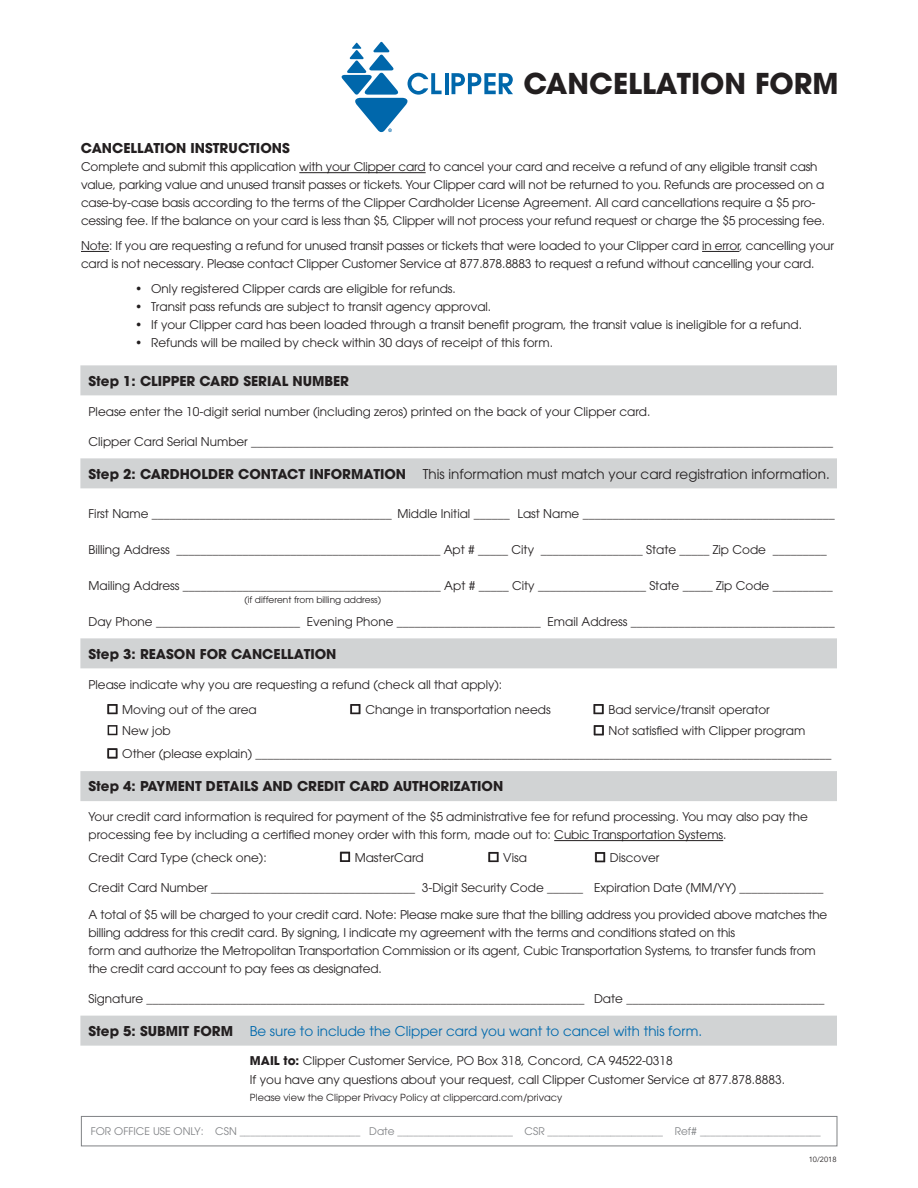
<style>
.page{position:relative;width:918px;height:1188px;background:#fff}
.page>*{position:absolute;margin:0;border:0;box-sizing:border-box;transform-origin:0 0}
.t1{font:700 28.5px "Avant Garde";color:#231f20}
.t2{font:700 13.5px "Avant Garde";color:#231f20}
.t3{font:13.5px "Avant Garde";color:#0069ad}
.t4{font:13.5px "Avant Garde";color:#231f20}
.t5{font:12px/18px "Avant Garde";color:#231f20}
.t6{font:10.5px "Avant Garde";color:#808285}
.t7{font:9.75px "Avant Garde";color:#231f20}
.t8{font:9px "Avant Garde";color:#231f20}
.t9{font:7.5px "Avenir";color:#231f20}
.s1{font-weight:700;color:#231f20}
.s2{font-weight:700}
</style>
<div class="page">
<hr style="left:445px;top:73px;width:3px;height:21px;background:#0067ab">
<svg style="left:341px;top:42px;width:101px;height:90px"></svg>
<svg style="left:452px;top:73px;width:61px;height:21px"></svg>
<hr style="left:299px;top:172px;width:127px;height:1px;background:#231f20">
<svg style="left:81px;top:251px;width:28px;height:1px"></svg>
<hr style="left:702px;top:251px;width:37px;height:1px;background:#231f20">
<div style="left:81px;top:1116px;width:756px;height:30px;border:1px solid #808285"></div>
<div style="left:80px;top:365px;width:757px;height:30px;background:#d1d3d4"></div>
<div style="left:80px;top:458px;width:757px;height:30px;background:#d1d3d4"></div>
<div style="left:80px;top:638px;width:757px;height:30px;background:#d1d3d4"></div>
<div style="left:80px;top:771px;width:757px;height:30px;background:#d1d3d4"></div>
<hr style="left:554px;top:840px;width:169px;height:1px;background:#231f20">
<div style="left:80px;top:1016px;width:757px;height:30px;background:#d1d3d4"></div>
<div style="left:108px;top:704px;width:9px;height:10px;border:2px solid #231f20"></div>
<div style="left:350px;top:704px;width:10px;height:10px;border:2px solid #231f20"></div>
<div style="left:594px;top:704px;width:9px;height:10px;border:2px solid #231f20"></div>
<div style="left:108px;top:725px;width:9px;height:10px;border:2px solid #231f20"></div>
<div style="left:594px;top:725px;width:10px;height:10px;border:2px solid #231f20"></div>
<svg style="left:107px;top:748px;width:243px;height:114px"></svg>
<div style="left:489px;top:852px;width:9px;height:10px;border:2px solid #231f20"></div>
<div style="left:595px;top:852px;width:10px;height:10px;border:2px solid #231f20"></div>
<h1 class="t1" style="left:523px;top:73px;width:317px">CANCELLATION FORM</h1>
<h2 class="t2" style="left:81px;top:144px;width:210px">CANCELLATION INSTRUCTIONS</h2>
<p class="t5" style="left:81px;top:159px;width:746px">Complete and submit this application with your Clipper card to cancel your card and receive a refund of any eligible transit cash value, parking value and unused transit passes or tickets. Your Clipper card will not be returned to you. Refunds are processed on a case-by-case basis according to the terms of the Clipper Cardholder License Agreement. All card cancellations require a $5 pro&shy;cessing fee. If the balance on your card is less than $5, Clipper will not process your refund request or charge the $5 processing fee.</p>
<p class="t5" style="left:81px;top:238px;width:755px">Note: If you are requesting a refund for unused transit passes or tickets that were loaded to your Clipper card in error, cancelling your card is not necessary. Please contact Clipper Customer Service at 877.878.8883 to request a refund without cancelling your card.</p>
<p class="t5" style="left:135px;top:281px;width:322px">• Only registered Clipper cards are eligible for refunds.</p>
<p class="t5" style="left:135px;top:299px;width:358px">• Transit pass refunds are subject to transit agency approval.</p>
<p class="t5" style="left:135px;top:317px;width:669px">• If your Clipper card has been loaded through a transit benefit program, the transit value is ineligible for a refund.</p>
<p class="t5" style="left:135px;top:335px;width:420px">• Refunds will be mailed by check within 30 days of receipt of this form.</p>
<h2 class="t2" style="left:89px;top:376px;width:262px">Step 1: CLIPPER CARD SERIAL NUMBER</h2>
<p class="t5" style="left:89px;top:403px;width:564px">Please enter the 10-digit serial number (including zeros) printed on the back of your Clipper card.</p>
<p class="t5" style="left:89px;top:433px;width:746px">Clipper Card Serial Number _________________________________________________________________________________________________</p>
<h2 class="t2" style="left:89px;top:469px;width:319px">Step 2: CARDHOLDER CONTACT INFORMATION</h2>
<p class="t4" style="left:423px;top:469px;width:408px">This information must match your card registration information.</p>
<p class="t5" style="left:89px;top:505px;width:305px">First Name ________________________________________</p>
<p class="t5" style="left:398px;top:505px;width:114px">Middle Initial ______</p>
<p class="t5" style="left:518px;top:505px;width:319px">Last Name __________________________________________</p>
<p class="t5" style="left:89px;top:541px;width:679px">Billing Address ____________________________________________ Apt # _____ City _________________ State _____ Zip Code</p>
<p class="t5" style="left:773px;top:541px;width:55px">_________</p>
<p class="t5" style="left:89px;top:577px;width:746px">Mailing Address ___________________________________________ Apt # _____ City __________________ State _____ Zip Code __________</p>
<p class="t8" style="left:245px;top:596px;width:138px">(if different from billing address)</p>
<p class="t5" style="left:89px;top:613px;width:213px">Day Phone ________________________</p>
<p class="t5" style="left:307px;top:613px;width:236px">Evening Phone ________________________</p>
<p class="t5" style="left:547px;top:613px;width:289px">Email Address __________________________________</p>
<h2 class="t2" style="left:89px;top:649px;width:250px">Step 3: REASON FOR CANCELLATION</h2>
<p class="t5" style="left:89px;top:676px;width:415px">Please indicate why you are requesting a refund (check all that apply):</p>
<p class="t5" style="left:106px;top:702px;width:152px">□ Moving out of the area</p>
<p class="t5" style="left:350px;top:702px;width:203px">□ Change in transportation needs</p>
<p class="t5" style="left:593px;top:702px;width:179px">□ Bad service/transit operator</p>
<p class="t5" style="left:122px;top:723px;width:50px">New job</p>
<p class="t5" style="left:593px;top:723px;width:214px">□ Not satisfied with Clipper program</p>
<p class="t5" style="left:106px;top:746px;width:726px">□ Other (please explain) ________________________________________________________________________________________________</p>
<h2 class="t2" style="left:89px;top:781px;width:416px">Step 4: PAYMENT DETAILS AND CREDIT CARD AUTHORIZATION</h2>
<p class="t5" style="left:89px;top:809px;width:721px">Your credit card information is required for payment of the $5 administrative fee for refund processing. You may also pay the processing fee by including a certified money order with this form, made out to: Cubic Transportation Systems.</p>
<p class="t5" style="left:89px;top:850px;width:180px">Credit Card Type (check one):</p>
<p class="t5" style="left:339px;top:850px;width:86px">□ MasterCard</p>
<p class="t5" style="left:488px;top:850px;width:41px">□ Visa</p>
<p class="t5" style="left:594px;top:850px;width:67px">□ Discover</p>
<p class="t5" style="left:89px;top:880px;width:328px">Credit Card Number __________________________________</p>
<p class="t5" style="left:422px;top:880px;width:163px">3-Digit Security Code ______</p>
<p class="t5" style="left:594px;top:880px;width:231px">Expiration Date (MM/YY) ______________</p>
<p class="t5" style="left:89px;top:907px;width:740px">A total of $5 will be charged to your credit card. Note: Please make sure that the billing address you provided above matches the</p>
<p class="t5" style="left:89px;top:943px;width:729px">form and authorize the Metropolitan Transportation Commission or its agent, Cubic Transportation Systems, to transfer funds from the credit card account to pay fees as designated.</p>
<p class="t5" style="left:89px;top:991px;width:498px">Signature _________________________________________________________________________</p>
<p class="t5" style="left:594px;top:991px;width:232px">Date _________________________________</p>
<h2 class="t3" style="left:89px;top:1026px;width:615px"><span class="s1">Step 5: SUBMIT FORM</span> Be sure to include the Clipper card you want to cancel with this form.</h2>
<p class="t5" style="left:250px;top:1052px;width:537px;line-height:19.5px"><span class="s2">MAIL to:</span> Clipper Customer Service, PO Box 318, Concord, CA 94522-0318<br>If you have any questions about your request, call Clipper Customer Service at 877.878.8883.</p>
<p class="t7" style="left:250px;top:1094px;width:314px">Please view the Clipper Privacy Policy at clippercard.com/privacy</p>
<p class="t6" style="left:91px;top:1127px;width:271px">FOR OFFICE USE ONLY: CSN _______________________</p>
<p class="t6" style="left:369px;top:1127px;width:145px">Date ______________________</p>
<p class="t6" style="left:525px;top:1127px;width:140px">CSR ______________________</p>
<p class="t6" style="left:675px;top:1127px;width:147px">Ref# _______________________</p>
<p class="t9" style="left:809px;top:1155px;width:29px">10/2018</p>
<p class="t5" style="left:89px;top:925px;width:648px">billing address for this credit card. By signing, I indicate my agreement with the terms and conditions stated on this</p>
</div>
